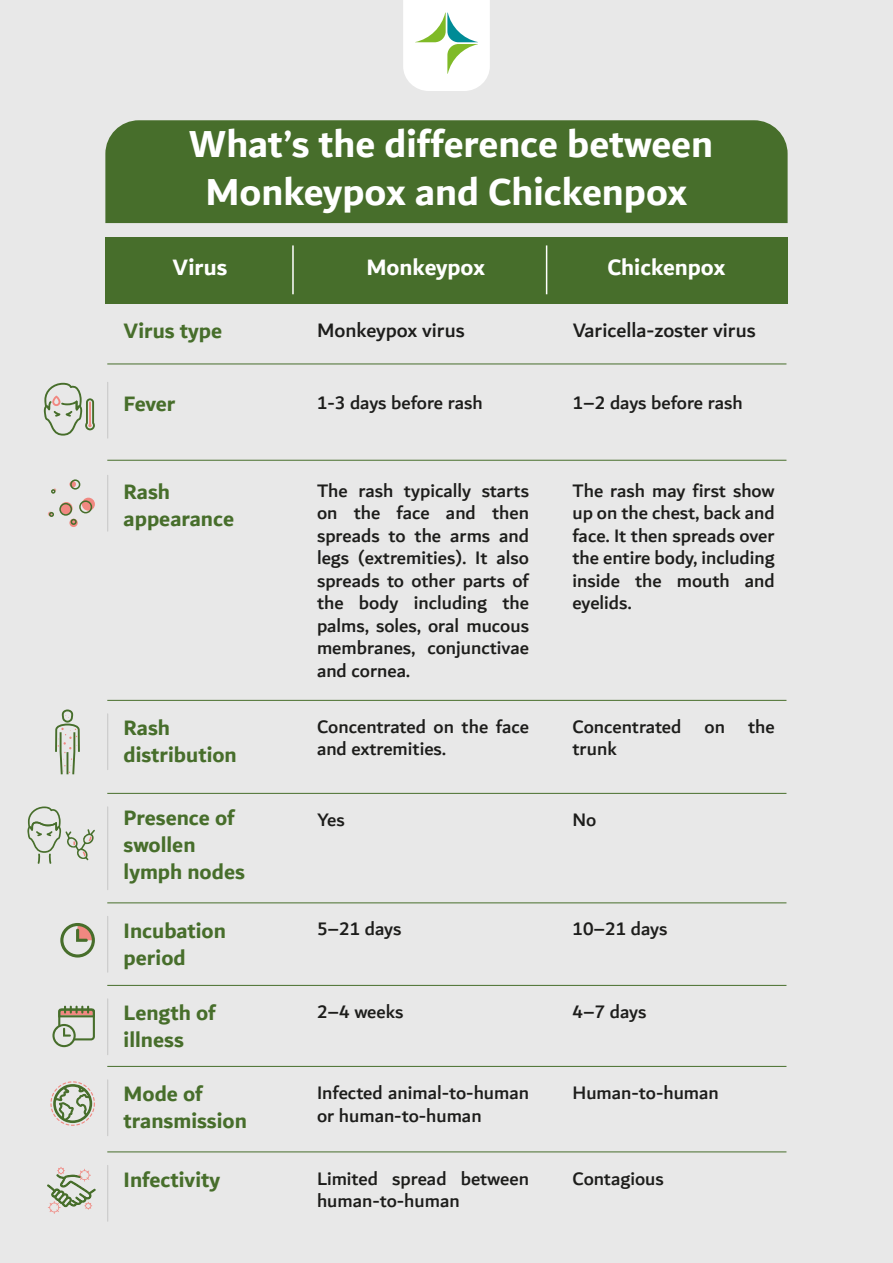
<style>
.page{position:relative;width:893px;height:1263px;background:#e8e8e8}
.page>*{position:absolute;margin:0;border:0;box-sizing:border-box;transform-origin:0 0}
.t1{font:700 40.5px/48.6px "Dubai";color:#fff;text-align:center}
.t2{font:700 24px "Dubai";color:#fff}
.t3{font:700 22.5px/27px "Dubai";color:#476e2b}
.t4{font:500 21px "Dubai";color:#1d1d1b}
.t5{font:500 19.5px/22.5px "Dubai";color:#1d1d1b}
</style>
<div class="page">
<svg style="left:403px;top:0;width:87px;height:91px;background:#edf5ec"></svg>
<hr style="left:107px;top:700px;width:679px;height:1px;background:#476e2b">
<hr style="left:107px;top:460px;width:679px;height:1px;background:#476e2b">
<hr style="left:107px;top:364px;width:679px;height:1px;background:#476e2b">
<div style="left:105px;top:237px;width:682px;height:67px;background:#476e2b"></div>
<hr style="left:546px;top:245px;width:1px;height:49px;background:#fff">
<hr style="left:292px;top:245px;width:2px;height:49px;background:#fff">
<hr style="left:107px;top:382px;width:1px;height:56px;background:#c6c6c6">
<hr style="left:107px;top:475px;width:1px;height:56px;background:#c6c6c6">
<hr style="left:107px;top:714px;width:1px;height:56px;background:#c6c6c6">
<hr style="left:107px;top:793px;width:679px;height:1px;background:#476e2b">
<hr style="left:107px;top:807px;width:1px;height:83px;background:#c6c6c6">
<hr style="left:107px;top:903px;width:679px;height:1px;background:#476e2b">
<hr style="left:107px;top:916px;width:1px;height:56px;background:#c6c6c6">
<hr style="left:107px;top:985px;width:679px;height:1px;background:#476e2b">
<hr style="left:107px;top:999px;width:1px;height:56px;background:#c6c6c6">
<hr style="left:107px;top:1066px;width:679px;height:1px;background:#476e2b">
<hr style="left:107px;top:1080px;width:1px;height:56px;background:#c6c6c6">
<hr style="left:107px;top:1152px;width:679px;height:1px;background:#476e2b">
<hr style="left:107px;top:1165px;width:1px;height:56px;background:#c6c6c6">
<svg style="left:60px;top:923px;width:35px;height:34px"></svg>
<svg style="left:82px;top:498px;width:13px;height:13px"></svg>
<svg style="left:69px;top:519px;width:9px;height:8px"></svg>
<svg style="left:70px;top:479px;width:10px;height:11px"></svg>
<svg style="left:51px;top:488px;width:5px;height:6px"></svg>
<svg style="left:48px;top:500px;width:44px;height:25px"></svg>
<svg style="left:44px;top:383px;width:51px;height:53px"></svg>
<svg style="left:27px;top:806px;width:68px;height:58px"></svg>
<svg style="left:50px;top:1081px;width:45px;height:45px"></svg>
<svg style="left:47px;top:1167px;width:49px;height:47px"></svg>
<svg style="left:52px;top:1006px;width:43px;height:41px"></svg>
<svg style="left:55px;top:709px;width:25px;height:65px"></svg>
<div style="left:105px;top:120px;width:683px;height:103px;background:#476e2b"></div>
<h1 class="t1" style="left:189px;top:118px;width:526px">What’s the difference between<br>Monkeypox and Chickenpox</h1>
<p class="t2" style="left:173px;top:253px;width:56px">Virus</p>
<p class="t2" style="left:366px;top:253px;width:120px">Monkeypox</p>
<p class="t2" style="left:607px;top:253px;width:120px">Chickenpox</p>
<p class="t3" style="left:124px;top:317px;width:100px">Virus type</p>
<p class="t4" style="left:317px;top:317px;width:149px">Monkeypox virus</p>
<p class="t4" style="left:573px;top:317px;width:184px">Varicella-zoster virus</p>
<p class="t3" style="left:124px;top:389px;width:53px">Fever</p>
<p class="t5" style="left:317px;top:391px;width:167px">1-3 days before rash</p>
<p class="t5" style="left:573px;top:391px;width:171px">1–2 days before rash</p>
<p class="t3" style="left:124px;top:478px;width:112px">Rash appearance</p>
<p class="t3" style="left:124px;top:714px;width:115px">Rash distribution</p>
<p class="t5" style="left:317px;top:479px;width:214px;text-align:justify">The rash typically starts on the face and then spreads to the arms and legs (extremities). It also spreads to other parts of the body including the palms, soles, oral mucous membranes, conjunctivae and cornea.</p>
<p class="t5" style="left:317px;top:715px;width:214px">Concentrated on the face and extremities.</p>
<p class="t5" style="left:572px;top:479px;width:204px;text-align:justify">The rash may first show up on the chest, back and face. It then spreads over the entire body, including inside the mouth and eyelids.</p>
<p class="t5" style="left:572px;top:715px;width:204px">Concentrated on the trunk</p>
<p class="t3" style="left:124px;top:804px;width:113px">Presence of</p>
<p class="t5" style="left:317px;top:808px;width:29px">Yes</p>
<p class="t5" style="left:572px;top:808px;width:25px">No</p>
<p class="t3" style="left:124px;top:831px;width:123px">swollen lymph nodes</p>
<p class="t3" style="left:124px;top:916px;width:104px">Incubation</p>
<p class="t5" style="left:317px;top:917px;width:86px">5–21 days</p>
<p class="t5" style="left:572px;top:917px;width:96px">10–21 days</p>
<p class="t3" style="left:124px;top:943px;width:64px">period</p>
<p class="t3" style="left:124px;top:999px;width:94px">Length of</p>
<p class="t5" style="left:317px;top:1000px;width:88px">2–4 weeks</p>
<p class="t5" style="left:572px;top:1000px;width:75px">4–7 days</p>
<p class="t3" style="left:124px;top:1026px;width:62px">illness</p>
<p class="t5" style="left:317px;top:1081px;width:214px">Infected animal-to-human</p>
<p class="t5" style="left:572px;top:1081px;width:148px">Human-to-human</p>
<p class="t5" style="left:317px;top:1103px;width:166px">or human-to-human</p>
<p class="t3" style="left:124px;top:1080px;width:125px">Mode of transmission</p>
<p class="t3" style="left:124px;top:1165px;width:98px">Infectivity</p>
<p class="t5" style="left:317px;top:1166px;width:213px">Limited spread between</p>
<p class="t5" style="left:572px;top:1166px;width:93px">Contagious</p>
<p class="t5" style="left:317px;top:1189px;width:144px">human-to-human</p>
</div>
